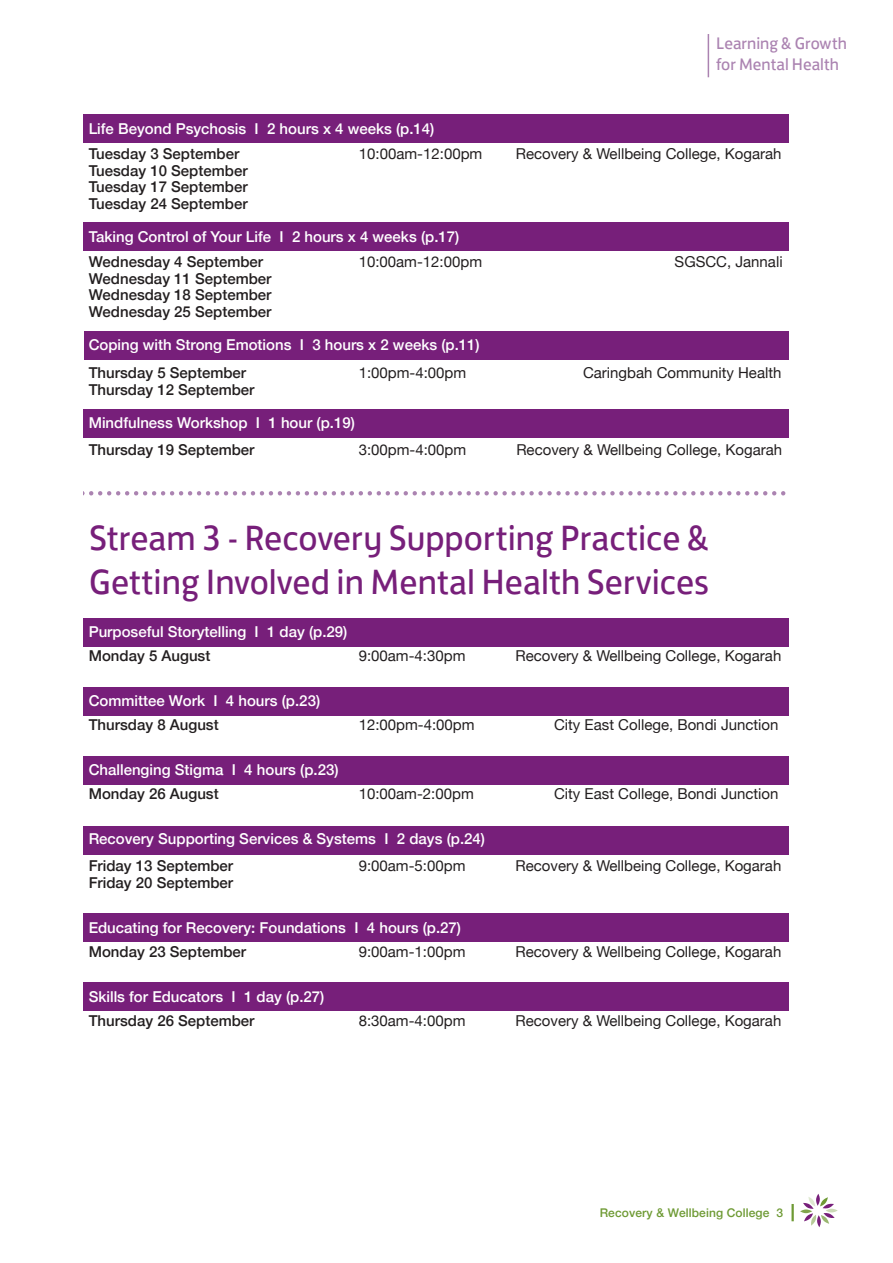
<style>
.page{position:relative;width:893px;height:1263px;background:#fff}
.page>*{position:absolute;margin:0;border:0;box-sizing:border-box;transform-origin:0 0}
.t1{font:36px/43.2px "FS Jack";color:#771f7a}
.t2{font:17.1px/20.5px "FS Jack";color:#ab83b1}
.t3{font:15px "Helvetica Neue";color:#231f20}
.t4{font:500 15px "Helvetica Neue";color:#fff}
.t5{font:500 15px/16.5px "Helvetica Neue";color:#231f20;text-align:justify}
.t6{font:500 12px "Helvetica Neue";letter-spacing:.01em;color:#6e9a34}
</style>
<div class="page">
<div style="left:82px;top:115px;width:707px;height:28px;background:#771f7a"></div>
<div style="left:82px;top:222px;width:707px;height:29px;background:#771f7a"></div>
<div style="left:84px;top:331px;width:707px;height:29px;background:#771f7a"></div>
<div style="left:82px;top:409px;width:707px;height:29px;background:#771f7a"></div>
<div style="left:82px;top:618px;width:707px;height:29px;background:#771f7a"></div>
<div style="left:82px;top:687px;width:707px;height:29px;background:#771f7a"></div>
<div style="left:82px;top:756px;width:707px;height:29px;background:#771f7a"></div>
<div style="left:82px;top:826px;width:707px;height:29px;background:#771f7a"></div>
<div style="left:82px;top:913px;width:707px;height:29px;background:#771f7a"></div>
<div style="left:82px;top:982px;width:707px;height:29px;background:#771f7a"></div>
<svg style="left:803px;top:1197px;width:35px;height:28px"></svg>
<hr style="left:791px;top:1204px;width:3px;height:17px;background:#6e9a34">
<hr style="left:708px;top:34px;width:1px;height:43px;background:#ab83b1">
<svg style="left:83px;top:491px;width:703px;height:4px"></svg>
<p class="t2" style="left:716px;top:35px;width:132px">Learning &amp; Growth for Mental Health</p>
<p class="t4" style="left:89px;top:119px;width:347px">Life Beyond Psychosis I 2 hours x 4 weeks (p.14)</p>
<p class="t5" style="left:89px;top:145px;width:152px">Tuesday 3 September</p>
<p class="t3" style="left:359px;top:145px;width:125px">10:00am-12:00pm</p>
<p class="t3" style="left:516px;top:145px;width:267px">Recovery &amp; Wellbeing College, Kogarah</p>
<p class="t5" style="left:89px;top:162px;width:160px">Tuesday 10 September Tuesday 17 September Tuesday 24 September</p>
<p class="t4" style="left:89px;top:227px;width:372px">Taking Control of Your Life I 2 hours x 4 weeks (p.17)</p>
<p class="t5" style="left:89px;top:253px;width:176px">Wednesday 4 September</p>
<p class="t3" style="left:359px;top:253px;width:125px">10:00am-12:00pm</p>
<p class="t3" style="left:675px;top:253px;width:110px">SGSCC, Jannali</p>
<p class="t5" style="left:89px;top:270px;width:184px">Wednesday 11 September Wednesday 18 September Wednesday 25 September</p>
<p class="t4" style="left:89px;top:335px;width:392px">Coping with Strong Emotions I 3 hours x 2 weeks (p.11)</p>
<p class="t5" style="left:89px;top:364px;width:159px">Thursday 5 September</p>
<p class="t3" style="left:359px;top:364px;width:109px">1:00pm-4:00pm</p>
<p class="t3" style="left:583px;top:364px;width:200px">Caringbah Community Health</p>
<p class="t5" style="left:89px;top:381px;width:167px">Thursday 12 September</p>
<p class="t4" style="left:89px;top:413px;width:268px">Mindfulness Workshop I 1 hour (p.19)</p>
<p class="t5" style="left:89px;top:441px;width:167px">Thursday 19 September</p>
<p class="t3" style="left:359px;top:440px;width:109px">3:00pm-4:00pm</p>
<p class="t3" style="left:516px;top:440px;width:267px">Recovery &amp; Wellbeing College, Kogarah</p>
<h1 class="t1" style="left:89px;top:520px;width:621px">Stream 3 - Recovery Supporting Practice &amp;<br>Getting Involved in Mental Health Services</h1>
<p class="t4" style="left:89px;top:623px;width:260px">Purposeful Storytelling I 1 day (p.29)</p>
<p class="t5" style="left:89px;top:647px;width:123px">Monday 5 August</p>
<p class="t3" style="left:359px;top:647px;width:108px">9:00am-4:30pm</p>
<p class="t3" style="left:515px;top:647px;width:267px">Recovery &amp; Wellbeing College, Kogarah</p>
<p class="t4" style="left:89px;top:692px;width:233px">Committee Work I 4 hours (p.23)</p>
<p class="t5" style="left:89px;top:716px;width:132px">Thursday 8 August</p>
<p class="t3" style="left:359px;top:716px;width:117px">12:00pm-4:00pm</p>
<p class="t3" style="left:554px;top:716px;width:226px">City East College, Bondi Junction</p>
<p class="t4" style="left:89px;top:761px;width:251px">Challenging Stigma I 4 hours (p.23)</p>
<p class="t5" style="left:89px;top:785px;width:132px">Monday 26 August</p>
<p class="t3" style="left:359px;top:785px;width:117px">10:00am-2:00pm</p>
<p class="t3" style="left:554px;top:785px;width:226px">City East College, Bondi Junction</p>
<p class="t4" style="left:89px;top:830px;width:398px">Recovery Supporting Services &amp; Systems I 2 days (p.24)</p>
<p class="t5" style="left:89px;top:857px;width:146px">Friday 13 September</p>
<p class="t3" style="left:359px;top:857px;width:108px">9:00am-5:00pm</p>
<p class="t3" style="left:515px;top:857px;width:267px">Recovery &amp; Wellbeing College, Kogarah</p>
<p class="t5" style="left:89px;top:874px;width:146px">Friday 20 September</p>
<p class="t4" style="left:89px;top:918px;width:374px">Educating for Recovery: Foundations I 4 hours (p.27)</p>
<p class="t5" style="left:89px;top:943px;width:159px">Monday 23 September</p>
<p class="t3" style="left:359px;top:942px;width:108px">9:00am-1:00pm</p>
<p class="t3" style="left:515px;top:942px;width:267px">Recovery &amp; Wellbeing College, Kogarah</p>
<p class="t4" style="left:89px;top:987px;width:237px">Skills for Educators I 1 day (p.27)</p>
<p class="t5" style="left:89px;top:1012px;width:167px">Thursday 26 September</p>
<p class="t3" style="left:359px;top:1011px;width:108px">8:30am-4:00pm</p>
<p class="t3" style="left:515px;top:1011px;width:267px">Recovery &amp; Wellbeing College, Kogarah</p>
<p class="t6" style="left:600px;top:1206px;width:185px">Recovery &amp; Wellbeing College 3</p>
</div>
